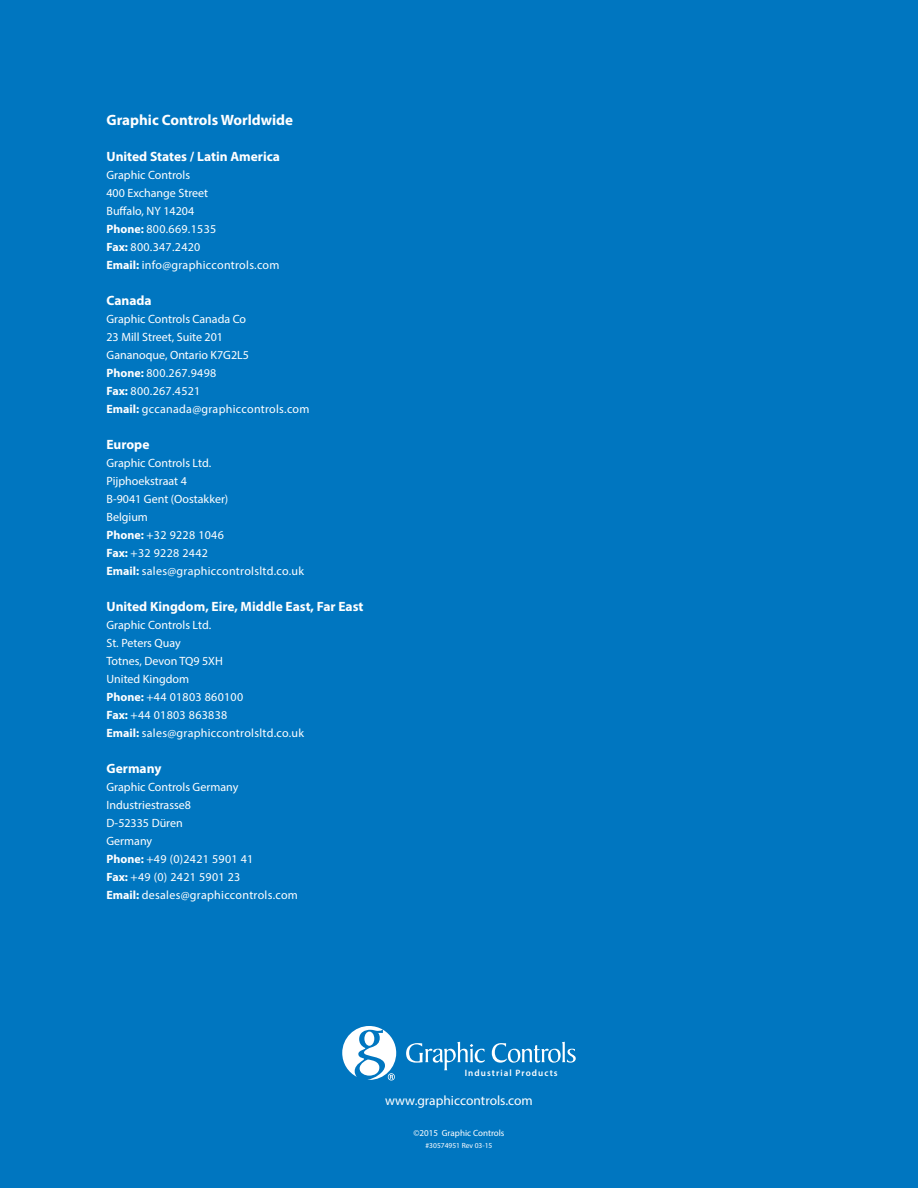
<style>
.page{position:relative;width:918px;height:1188px;background:#0076c0}
.page>*{position:absolute;margin:0;border:0;box-sizing:border-box;transform-origin:0 0}
.t1{font:700 15px "Myriad Pro";color:#fff}
.t2{font:700 13.5px "Myriad Pro";color:#fff}
.t3{font:13.5px "Myriad Pro";color:#fff}
.t4{font:12px/18px "Myriad Pro";color:#fff}
.t5{font:600 9.3px "Myriad Pro";letter-spacing:.115em;color:#fff}
.t6{font:9px "Myriad Pro";color:#fff}
.t7{font:7.5px "Myriad Pro";color:#fff}
.s1{font-weight:700}
</style>
<div class="page">
<svg style="left:406px;top:1042px;width:79px;height:28px"></svg>
<svg style="left:492px;top:1042px;width:84px;height:21px"></svg>
<svg style="left:342px;top:1026px;width:54px;height:54px"></svg>
<p class="t1" style="left:106px;top:110px;width:188px">Graphic Controls Worldwide</p>
<p class="t2" style="left:106px;top:148px;width:175px">United States / Latin America</p>
<p class="t4" style="left:106px;top:166px;width:175px">Graphic Controls<br>400 Exchange Street<br>Buffalo, NY 14204<br><span class="s1">Phone:</span> 800.669.1535<br><span class="s1">Fax:</span> 800.347.2420<br><span class="s1">Email:</span> info@graphiccontrols.com</p>
<p class="t2" style="left:106px;top:292px;width:47px">Canada</p>
<p class="t4" style="left:106px;top:310px;width:205px">Graphic Controls Canada Co<br>23 Mill Street, Suite 201<br>Gananoque, Ontario K7G2L5<br><span class="s1">Phone:</span> 800.267.9498<br><span class="s1">Fax:</span> 800.267.4521<br><span class="s1">Email:</span> gccanada@graphiccontrols.com</p>
<p class="t2" style="left:106px;top:436px;width:44px">Europe</p>
<p class="t4" style="left:106px;top:454px;width:199px">Graphic Controls Ltd.<br>Pijphoekstraat 4<br>B-9041 Gent (Oostakker)<br>Belgium<br><span class="s1">Phone:</span> +32 9228 1046<br><span class="s1">Fax:</span> +32 9228 2442<br><span class="s1">Email:</span> sales@graphiccontrolsltd.co.uk</p>
<p class="t2" style="left:106px;top:598px;width:259px">United Kingdom, Eire, Middle East, Far East</p>
<p class="t4" style="left:106px;top:616px;width:199px">Graphic Controls Ltd.<br>St. Peters Quay<br>Totnes, Devon TQ9 5XH<br>United Kingdom<br><span class="s1">Phone:</span> +44 01803 860100<br><span class="s1">Fax:</span> +44 01803 863838<br><span class="s1">Email:</span> sales@graphiccontrolsltd.co.uk</p>
<p class="t2" style="left:106px;top:760px;width:56px">Germany</p>
<p class="t4" style="left:106px;top:778px;width:193px">Graphic Controls Germany<br>Industriestrasse8<br>D-52335 Düren<br>Germany<br><span class="s1">Phone:</span> +49 (0)2421 5901 41<br><span class="s1">Fax:</span> +49 (0) 2421 5901 23<br><span class="s1">Email:</span> desales@graphiccontrols.com</p>
<p class="t5" style="left:465px;top:1067px;width:94px">Industrial Products</p>
<p class="t3" style="left:385px;top:1092px;width:149px">www.graphiccontrols.com</p>
<p class="t6" style="left:413px;top:1127px;width:93px">©2015 Graphic Controls</p>
<p class="t7" style="left:426px;top:1140px;width:68px">#30574951 Rev 03-15</p>
</div>
